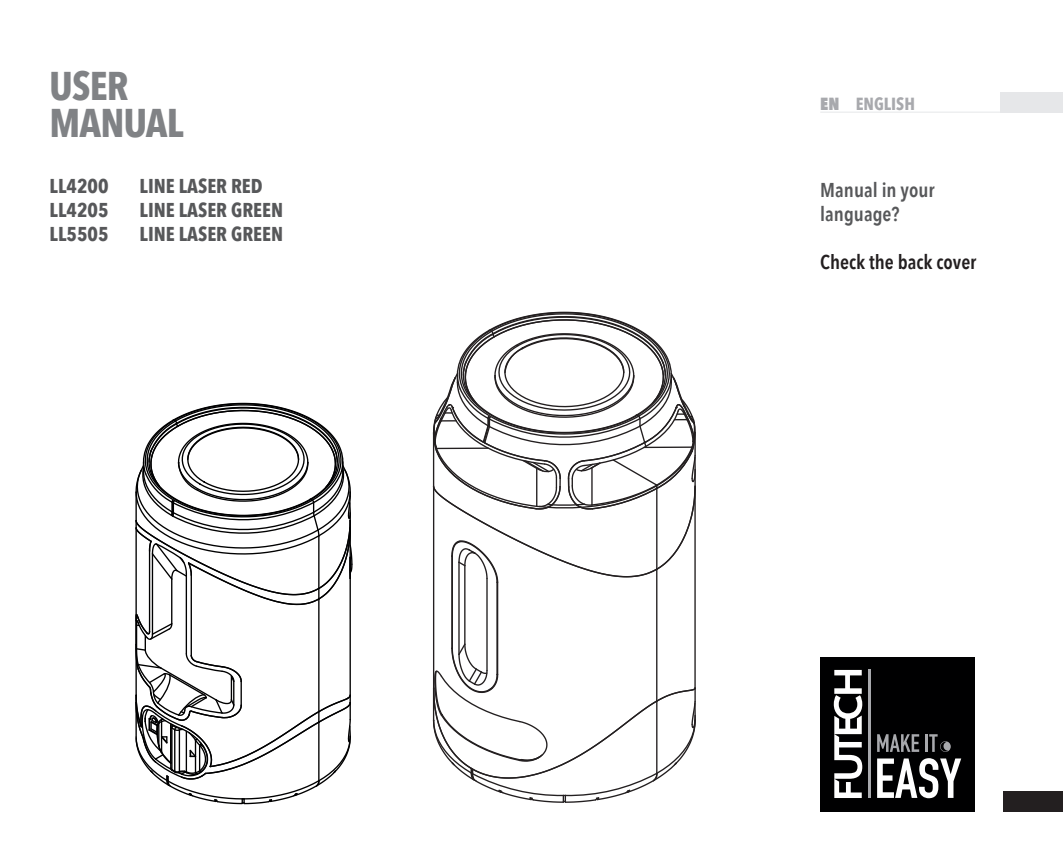
<style>
.page{position:relative;width:1063px;height:851px;background:#fff}
.page>*{position:absolute;margin:0;border:0;box-sizing:border-box;transform-origin:0 0}
.t1{font:700 40px/37.5px "Avenir Next Condensed";letter-spacing:-.02em;color:#808285}
.t2{font:700 20px "Avenir Next Condensed";color:#57585a}
.t3{font:600 20px "Avenir Next Condensed";color:#57585a}
.t4{font:600 20px "Avenir Next Condensed";color:#231f20}
.INHOUD{font:700 17.5px "Avenir Next Condensed";color:#a8a9ad}
.s1{font-weight:800}
</style>
<div class="page">
<div style="left:820px;top:656px;width:155px;height:155px;background:#000001"></div>
<hr style="left:868px;top:669px;width:3px;height:128px;background:#a8a9ad">
<svg style="left:834px;top:669px;width:28px;height:128px"></svg>
<svg style="left:877px;top:734px;width:42px;height:17px"></svg>
<svg style="left:926px;top:734px;width:25px;height:17px"></svg>
<svg style="left:877px;top:758px;width:84px;height:40px"></svg>
<div style="left:1001px;top:92px;width:62px;height:21px;background:#e6e7e9"></div>
<div style="left:1004px;top:790px;width:59px;height:21px;background:#231f20"></div>
<hr style="left:694px;top:487px;width:2px;height:201px;background:#231f20">
<hr style="left:433px;top:486px;width:1px;height:202px;background:#231f20">
<hr style="left:656px;top:569px;width:1px;height:132px;background:#231f20">
<hr style="left:451px;top:556px;width:2px;height:92px;background:#231f20">
<hr style="left:496px;top:582px;width:2px;height:92px;background:#231f20">
<hr style="left:486px;top:578px;width:2px;height:92px;background:#231f20">
<hr style="left:458px;top:562px;width:2px;height:92px;background:#231f20">
<hr style="left:464px;top:565px;width:2px;height:79px;background:#231f20">
<svg style="left:432px;top:311px;width:264px;height:272px"></svg>
<svg style="left:432px;top:642px;width:264px;height:161px"></svg>
<hr style="left:135px;top:528px;width:2px;height:167px;background:#000001">
<hr style="left:350px;top:578px;width:1px;height:117px;background:#000001">
<hr style="left:149px;top:551px;width:1px;height:80px;background:#000001">
<hr style="left:191px;top:575px;width:1px;height:80px;background:#000001">
<hr style="left:318px;top:599px;width:2px;height:112px;background:#000001">
<hr style="left:152px;top:554px;width:1px;height:80px;background:#000001">
<hr style="left:186px;top:573px;width:1px;height:80px;background:#000001">
<hr style="left:171px;top:579px;width:1px;height:44px;background:#000001">
<svg style="left:135px;top:612px;width:216px;height:192px"></svg>
<svg style="left:135px;top:402px;width:218px;height:203px"></svg>
<hr style="left:820px;top:112px;width:191px;height:1px;background:#e6e7e9">
<p class="t1" style="left:50px;top:67px;width:136px">USER<br>MANUAL</p>
<p class="t2" style="left:50px;top:174px;width:60px">LL4200</p>
<p class="t2" style="left:140px;top:174px;width:125px">LINE LASER RED</p>
<p class="t2" style="left:50px;top:198px;width:60px">LL4205</p>
<p class="t2" style="left:140px;top:198px;width:145px">LINE LASER GREEN</p>
<p class="t2" style="left:50px;top:222px;width:60px">LL5505</p>
<p class="t2" style="left:140px;top:222px;width:145px">LINE LASER GREEN</p>
<p class="INHOUD" style="left:820px;top:93px;width:96px"><span class="s1">EN</span> ENGLISH</p>
<p class="t3" style="left:820px;top:172px;width:116px">Manual in your</p>
<p class="t3" style="left:820px;top:196px;width:81px">language?</p>
<p class="t4" style="left:820px;top:244px;width:158px">Check the back cover</p>
</div>
